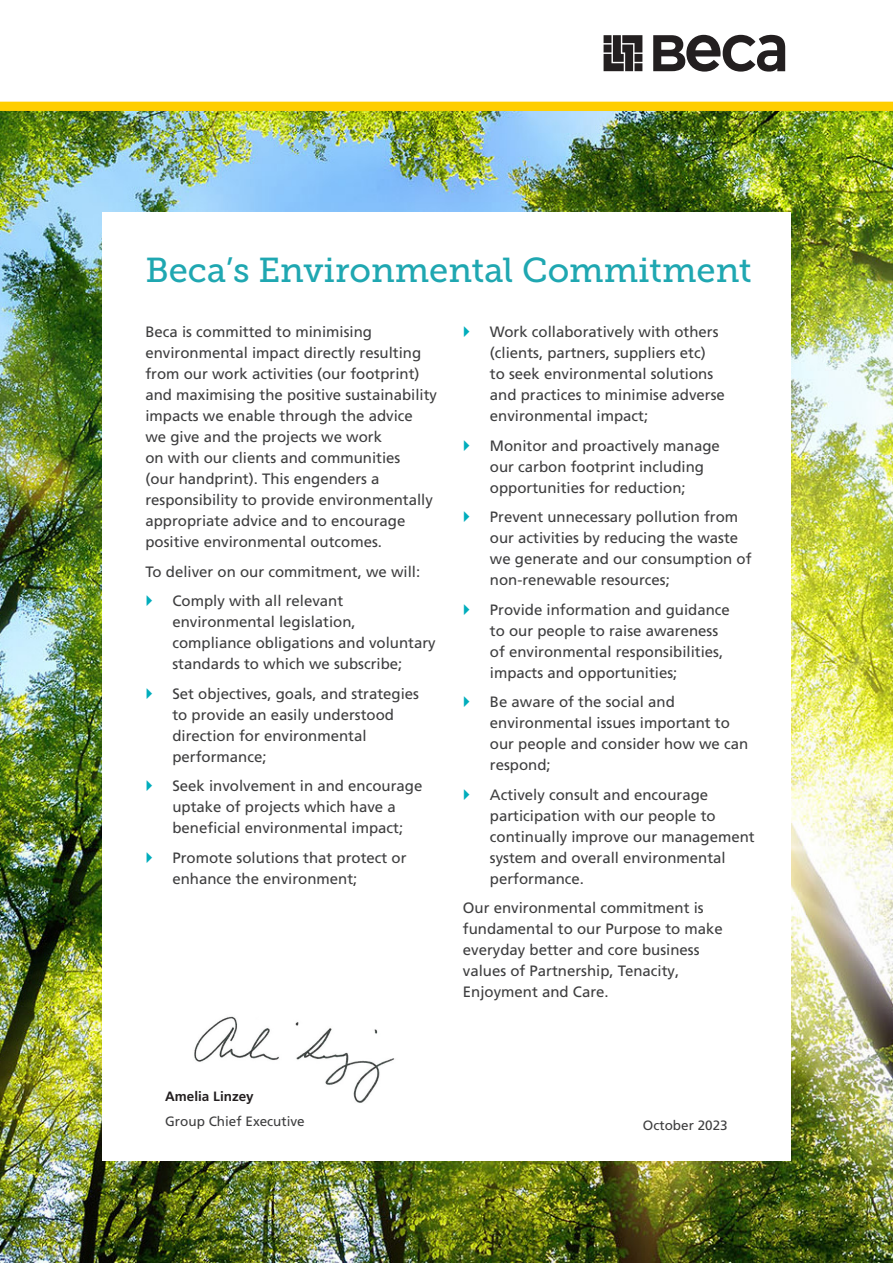
<style>
.page{position:relative;width:893px;height:1263px;background:#fff}
.page>*{position:absolute;margin:0;border:0;box-sizing:border-box;transform-origin:0 0}
.Heading{font:34.5px "Museo Slab 500";color:#1fa7b1}
.t1{font:15px/21px "Frutiger LT Pro";color:#3e3e3f}
.t2{font:13.5px "Frutiger LT Pro";color:#3e3e3f}
.t3{font:700 13.5px "Frutiger LT Pro";color:#231f20}
</style>
<div class="page">
<img style="left:0;top:111px;width:893px;height:1151px">
<div style="left:102px;top:213px;width:689px;height:948px;background:#fff"></div>
<div style="left:0;top:102px;width:893px;height:9px;background:#ffce00"></div>
<svg style="left:604px;top:35px;width:38px;height:36px"></svg>
<svg style="left:653px;top:35px;width:132px;height:37px"></svg>
<img style="left:194px;top:1016px;width:201px;height:87px">
<p class="Heading" style="left:145px;top:251px;width:608px">Beca’s Environmental Commitment</p>
<p class="t1" style="left:145px;top:322px;width:293px">Beca is committed to minimising environmental impact directly resulting from our work activities (our footprint) and maximising the positive sustainability impacts we enable through the advice we give and the projects we work<br>on with our clients and communities<br>(our handprint). This engenders a responsibility to provide environmentally appropriate advice and to encourage positive environmental outcomes.</p>
<p class="t1" style="left:145px;top:561px;width:276px">To deliver on our commitment, we will:</p>
<p class="t1" style="left:172px;top:591px;width:265px">Comply with all relevant environmental legislation, compliance obligations and voluntary standards to which we subscribe;</p>
<p class="t1" style="left:172px;top:683px;width:248px">Set objectives, goals, and strategies to provide an easily understood direction for environmental performance;</p>
<p class="t1" style="left:172px;top:776px;width:252px">Seek involvement in and encourage uptake of projects which have a beneficial environmental impact;</p>
<p class="t1" style="left:172px;top:847px;width:236px">Promote solutions that protect or enhance the environment;</p>
<p class="t1" style="left:490px;top:322px;width:237px">Work collaboratively with others (clients, partners, suppliers etc)<br>to seek environmental solutions and practices to minimise adverse environmental impact;</p>
<p class="t1" style="left:490px;top:435px;width:232px">Monitor and proactively manage our carbon footprint including opportunities for reduction;</p>
<p class="t1" style="left:490px;top:507px;width:263px">Prevent unnecessary pollution from our activities by reducing the waste we generate and our consumption of non-renewable resources;</p>
<p class="t1" style="left:490px;top:599px;width:242px">Provide information and guidance to our people to raise awareness of environmental responsibilities, impacts and opportunities;</p>
<p class="t1" style="left:490px;top:692px;width:260px">Be aware of the social and environmental issues important to our people and consider how we can respond;</p>
<p class="t1" style="left:490px;top:784px;width:266px">Actively consult and encourage participation with our people to continually improve our management system and overall environmental performance.</p>
<p class="t1" style="left:463px;top:898px;width:262px">Our environmental commitment is fundamental to our Purpose to make everyday better and core business values of Partnership, Tenacity,<br>Enjoyment and Care.</p>
<p class="t3" style="left:165px;top:1088px;width:90px">Amelia Linzey</p>
<p class="t2" style="left:165px;top:1113px;width:141px">Group Chief Executive</p>
<p class="t2" style="left:643px;top:1117px;width:86px">October 2023</p>
</div>
